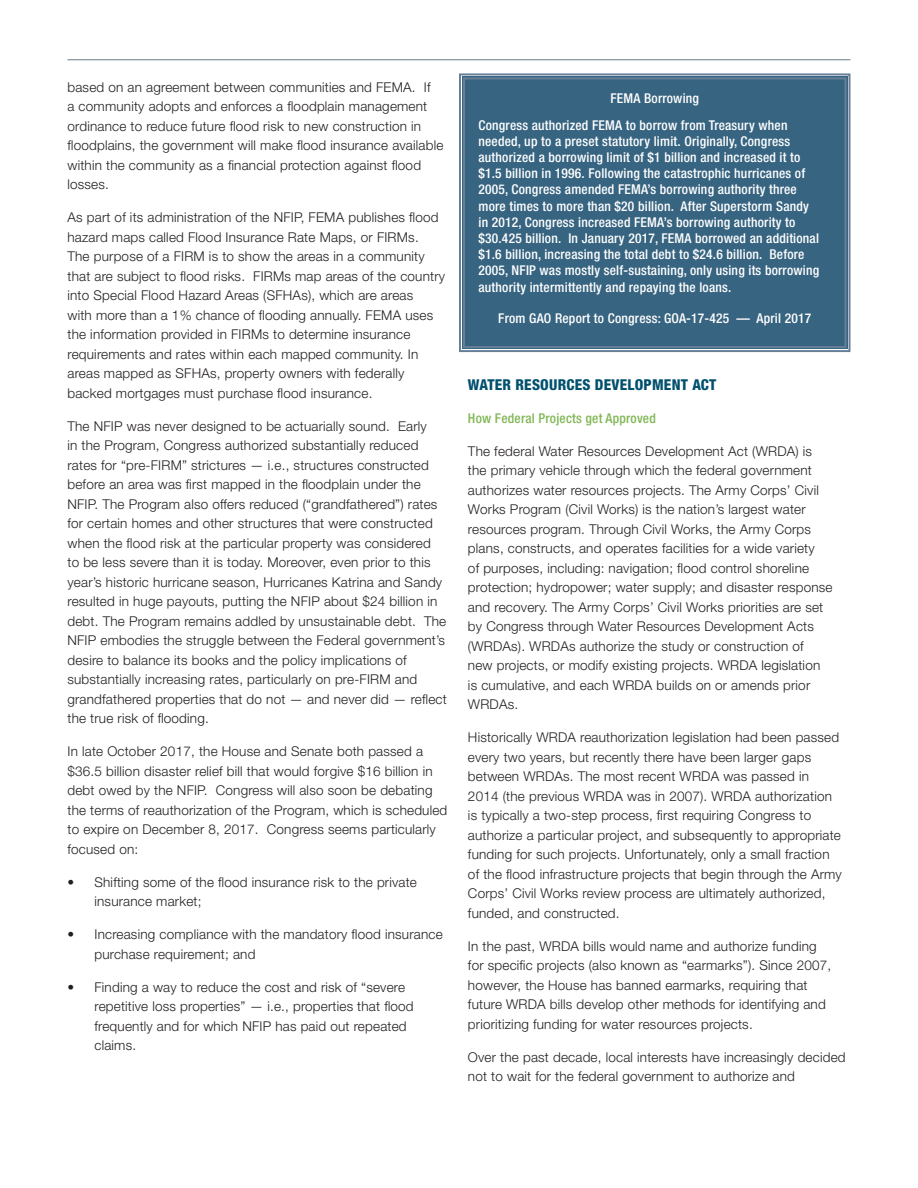
<style>
.page{position:relative;width:918px;height:1188px;background:#fff}
.page>*{position:absolute;margin:0;border:0;box-sizing:border-box;transform-origin:0 0}
.BodySubhead{font:800 condensed 15px "Helvetica Neue LT Std";letter-spacing:.015em;color:#01506d}
.BodySubhead-2{font:300 13.5px/19.5px "Helvetica Neue LT Std";letter-spacing:.015em;color:#231f20}
.PullQuote{font:500 condensed 13.5px/16.2px "Helvetica Neue LT Std";letter-spacing:.015em;color:#fff}
.BodySubhead-3{font:500 condensed 13.5px "Helvetica Neue LT Std";letter-spacing:.015em;color:#81b756}
</style>
<div class="page">
<hr style="left:67px;top:59px;width:783px;height:1px;background:#637b8a">
<div style="left:459px;top:73px;width:392px;height:280px;background:#376481"></div>
<div style="left:463px;top:77px;width:383px;height:271px;border:2px solid #677f97"></div>
<p class="BodySubhead-2" style="left:68px;top:77px;width:377px">based on an agreement between communities and FEMA. If<br>a community adopts and enforces a floodplain management ordinance to reduce future flood risk to new construction in floodplains, the government will make flood insurance available within the community as a financial protection against flood losses.</p>
<p class="BodySubhead-2" style="left:68px;top:207px;width:379px">As part of its administration of the NFIP, FEMA publishes flood hazard maps called Flood Insurance Rate Maps, or FIRMs.<br>The purpose of a FIRM is to show the areas in a community that are subject to flood risks. FIRMs map areas of the country into Special Flood Hazard Areas (SFHAs), which are areas<br>with more than a 1% chance of flooding annually. FEMA uses the information provided in FIRMs to determine insurance requirements and rates within each mapped community. In areas mapped as SFHAs, property owners with federally backed mortgages must purchase flood insurance.</p>
<p class="BodySubhead-2" style="left:68px;top:416px;width:381px">The NFIP was never designed to be actuarially sound. Early<br>in the Program, Congress authorized substantially reduced rates for “pre-FIRM” strictures — i.e., structures constructed before an area was first mapped in the floodplain under the NFIP. The Program also offers reduced (“grandfathered”) rates for certain homes and other structures that were constructed when the flood risk at the particular property was considered<br>to be less severe than it is today. Moreover, even prior to this year’s historic hurricane season, Hurricanes Katrina and Sandy resulted in huge payouts, putting the NFIP about $24 billion in debt. The Program remains addled by unsustainable debt. The NFIP embodies the struggle between the Federal government’s desire to balance its books and the policy implications of substantially increasing rates, particularly on pre-FIRM and grandfathered properties that do not — and never did — reflect the true risk of flooding.</p>
<p class="BodySubhead-2" style="left:68px;top:741px;width:381px">In late October 2017, the House and Senate both passed a $36.5 billion disaster relief bill that would forgive $16 billion in debt owed by the NFIP. Congress will also soon be debating the terms of reauthorization of the Program, which is scheduled to expire on December 8, 2017. Congress seems particularly focused on:</p>
<p class="BodySubhead-2" style="left:94px;top:872px;width:324px;text-indent:-27px">• Shifting some of the flood insurance risk to the private insurance market;</p>
<p class="BodySubhead-2" style="left:94px;top:924px;width:350px;text-indent:-27px">• Increasing compliance with the mandatory flood insurance purchase requirement; and</p>
<p class="BodySubhead-2" style="left:94px;top:977px;width:321px;text-indent:-27px">• Finding a way to reduce the cost and risk of “severe repetitive loss properties” — i.e., properties that flood frequently and for which NFIP has paid out repeated claims.</p>
<p class="PullQuote" style="left:610px;top:90px;width:90px">FEMA Borrowing</p>
<p class="PullQuote" style="left:478px;top:117px;width:342px">Congress authorized FEMA to borrow from Treasury when needed, up to a preset statutory limit. Originally, Congress authorized a borrowing limit of $1 billion and increased it to $1.5 billion in 1996. Following the catastrophic hurricanes of 2005, Congress amended FEMA’s borrowing authority three more times to more than $20 billion. After Superstorm Sandy in 2012, Congress increased FEMA’s borrowing authority to $30.425 billion. In January 2017, FEMA borrowed an additional $1.6 billion, increasing the total debt to $24.6 billion. Before 2005, NFIP was mostly self-sustaining, only using its borrowing authority intermittently and repaying the loans.</p>
<p class="PullQuote" style="left:498px;top:310px;width:314px">From GAO Report to Congress: GOA-17-425 — April 2017</p>
<p class="BodySubhead" style="left:468px;top:375px;width:250px">WATER RESOURCES DEVELOPMENT ACT</p>
<p class="BodySubhead-3" style="left:468px;top:410px;width:189px">How Federal Projects get Approved</p>
<p class="BodySubhead-2" style="left:468px;top:441px;width:366px">The federal Water Resources Development Act (WRDA) is the primary vehicle through which the federal government authorizes water resources projects. The Army Corps’ Civil Works Program (Civil Works) is the nation’s largest water resources program. Through Civil Works, the Army Corps plans, constructs, and operates facilities for a wide variety<br>of purposes, including: navigation; flood control shoreline protection; hydropower; water supply; and disaster response and recovery. The Army Corps’ Civil Works priorities are set by Congress through Water Resources Development Acts (WRDAs). WRDAs authorize the study or construction of<br>new projects, or modify existing projects. WRDA legislation is cumulative, and each WRDA builds on or amends prior WRDAs.</p>
<p class="BodySubhead-2" style="left:468px;top:727px;width:375px">Historically WRDA reauthorization legislation had been passed every two years, but recently there have been larger gaps between WRDAs. The most recent WRDA was passed in 2014 (the previous WRDA was in 2007). WRDA authorization is typically a two-step process, first requiring Congress to authorize a particular project, and subsequently to appropriate funding for such projects. Unfortunately, only a small fraction of the flood infrastructure projects that begin through the Army Corps’ Civil Works review process are ultimately authorized, funded, and constructed.</p>
<p class="BodySubhead-2" style="left:468px;top:936px;width:365px">In the past, WRDA bills would name and authorize funding for specific projects (also known as “earmarks”). Since 2007, however, the House has banned earmarks, requiring that future WRDA bills develop other methods for identifying and prioritizing funding for water resources projects.</p>
<p class="BodySubhead-2" style="left:468px;top:1047px;width:379px">Over the past decade, local interests have increasingly decided not to wait for the federal government to authorize and</p>
</div>
